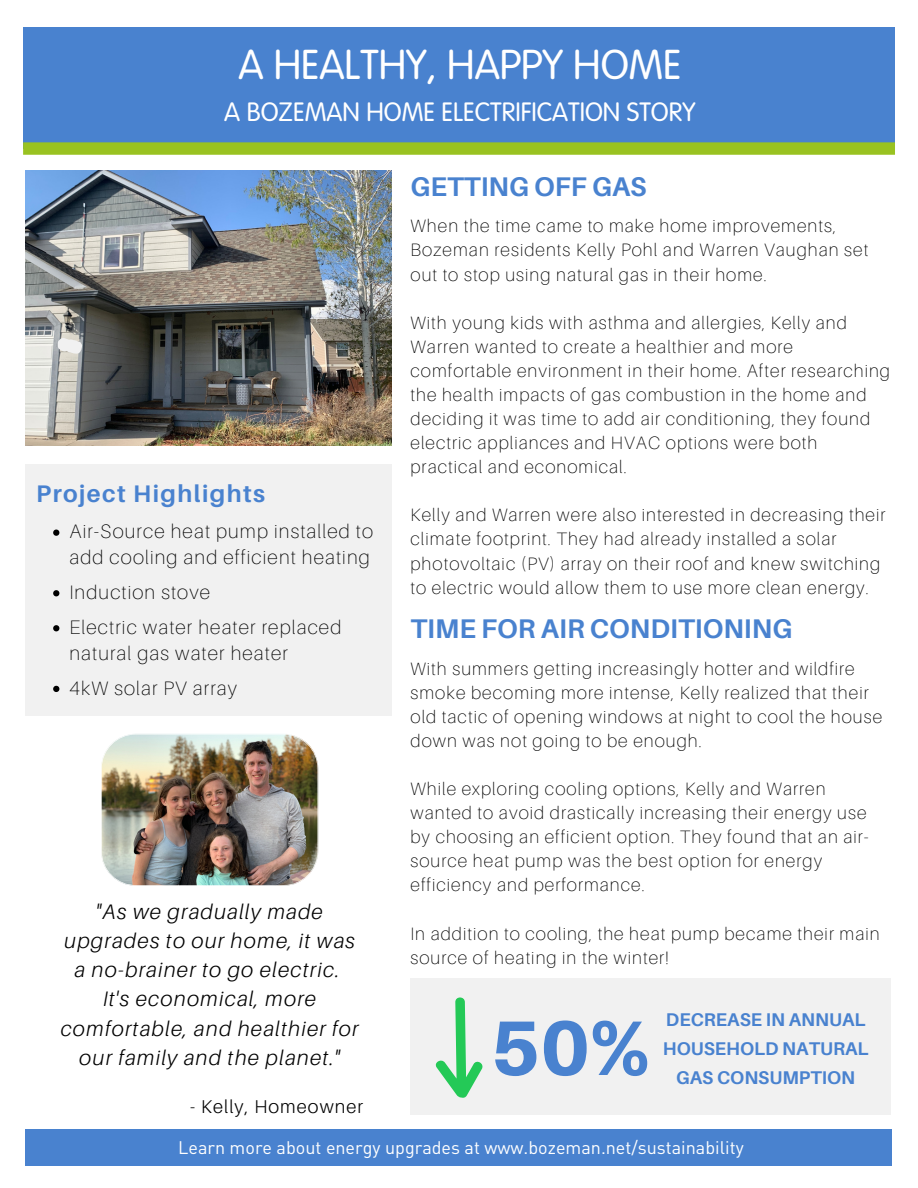
<style>
.page{position:relative;width:918px;height:1188px;background:#fff}
.page>*{position:absolute;margin:0;border:0;box-sizing:border-box;transform-origin:0 0}
.t1{font:800 77.4px "Aileron";color:#4982cf}
.t2{font:300 41.1px "VAG Rounded Std";color:#fff}
.t3{font:700 27px "Aileron";color:#4982cf}
.t4{font:300 26.1px "VAG Rounded Std";color:#fff}
.t5{font:700 24px "Aileron";letter-spacing:.06em;color:#4982cf}
.t6{font:italic 300 21px/29.2px "Aileron";letter-spacing:.06em;color:#000;text-align:center}
.t7{font:100 19.5px/25.7px "Aileron";letter-spacing:.06em;color:#000}
.t8{font:300 18.6px "Aileron";letter-spacing:.06em;color:#000}
.t9{font:700 18.45px/29.2px "Aileron";color:#4982cf;text-align:center}
.t10{font:100 18px/24.2px "Aileron";letter-spacing:.06em;color:#000}
.t11{font:18px "DIN";color:#fff}
</style>
<div class="page">
<div style="left:23px;top:27px;width:872px;height:122px;background:#4982cf"></div>
<div style="left:23px;top:142px;width:872px;height:13px;background:#99c221"></div>
<div style="left:25px;top:464px;width:367px;height:252px;background:#f1f1f1"></div>
<div style="left:25px;top:1129px;width:866px;height:37px;background:#4982cf"></div>
<img style="left:25px;top:171px;width:367px;height:274px">
<svg style="left:57px;top:338px;width:25px;height:16px"></svg>
<img style="left:101px;top:734px;width:217px;height:152px">
<svg style="left:53px;top:530px;width:6px;height:6px"></svg>
<svg style="left:53px;top:590px;width:6px;height:6px"></svg>
<svg style="left:53px;top:625px;width:6px;height:6px"></svg>
<svg style="left:53px;top:686px;width:6px;height:6px"></svg>
<div style="left:411px;top:979px;width:480px;height:136px;background:#f1f1f1"></div>
<svg style="left:435px;top:997px;width:48px;height:101px"></svg>
<p class="t2" style="left:238px;top:47px;width:444px">A HEALTHY, HAPPY HOME</p>
<p class="t4" style="left:224px;top:101px;width:473px">A BOZEMAN HOME ELECTRIFICATION STORY</p>
<p class="t5" style="left:36px;top:479px;width:230px">Project Highlights</p>
<p class="t7" style="left:69px;top:518px;width:305px">Air-Source heat pump installed to add cooling and efficient heating</p>
<p class="t7" style="left:69px;top:579px;width:142px">Induction stove</p>
<p class="t7" style="left:69px;top:614px;width:273px">Electric water heater replaced natural gas water heater</p>
<p class="t7" style="left:69px;top:674px;width:169px">4kW solar PV array</p>
<p class="t6" style="left:64px;top:896px;width:292px">"As we gradually made upgrades to our home, it was a no-brainer to go electric.</p>
<p class="t6" style="left:61px;top:984px;width:299px">It's economical, more comfortable, and healthier for our family and the planet."</p>
<p class="t8" style="left:190px;top:1095px;width:175px">- Kelly, Homeowner</p>
<p class="t3" style="left:411px;top:170px;width:238px">GETTING OFF GAS</p>
<p class="t10" style="left:411px;top:214px;width:459px">When the time came to make home improvements,<br>Bozeman residents Kelly Pohl and Warren Vaughan set out to stop using natural gas in their home.</p>
<p class="t10" style="left:411px;top:310px;width:481px">With young kids with asthma and allergies, Kelly and Warren wanted to create a healthier and more comfortable environment in their home. After researching the health impacts of gas combustion in the home and deciding it was time to add air conditioning, they found electric appliances and HVAC options were both practical and economical.</p>
<p class="t10" style="left:411px;top:503px;width:476px">Kelly and Warren were also interested in decreasing their climate footprint. They had already installed a solar photovoltaic (PV) array on their roof and knew switching to electric would allow them to use more clean energy.</p>
<p class="t3" style="left:411px;top:612px;width:383px">TIME FOR AIR CONDITIONING</p>
<p class="t10" style="left:411px;top:656px;width:473px">With summers getting increasingly hotter and wildfire smoke becoming more intense, Kelly realized that their old tactic of opening windows at night to cool the house down was not going to be enough.</p>
<p class="t10" style="left:411px;top:776px;width:460px">While exploring cooling options, Kelly and Warren wanted to avoid drastically increasing their energy use by choosing an efficient option. They found that an air&shy;source heat pump was the best option for energy efficiency and performance.</p>
<p class="t10" style="left:411px;top:921px;width:471px">In addition to cooling, the heat pump became their main source of heating in the winter!</p>
<p class="t1" style="left:491px;top:1000px;width:161px">50%</p>
<p class="t9" style="left:663px;top:1004px;width:207px">DECREASE IN ANNUAL<br>HOUSEHOLD NATURAL<br>GAS CONSUMPTION</p>
<p class="t11" style="left:178px;top:1137px;width:567px">Learn more about energy upgrades at www.bozeman.net/sustainability</p>
</div>
